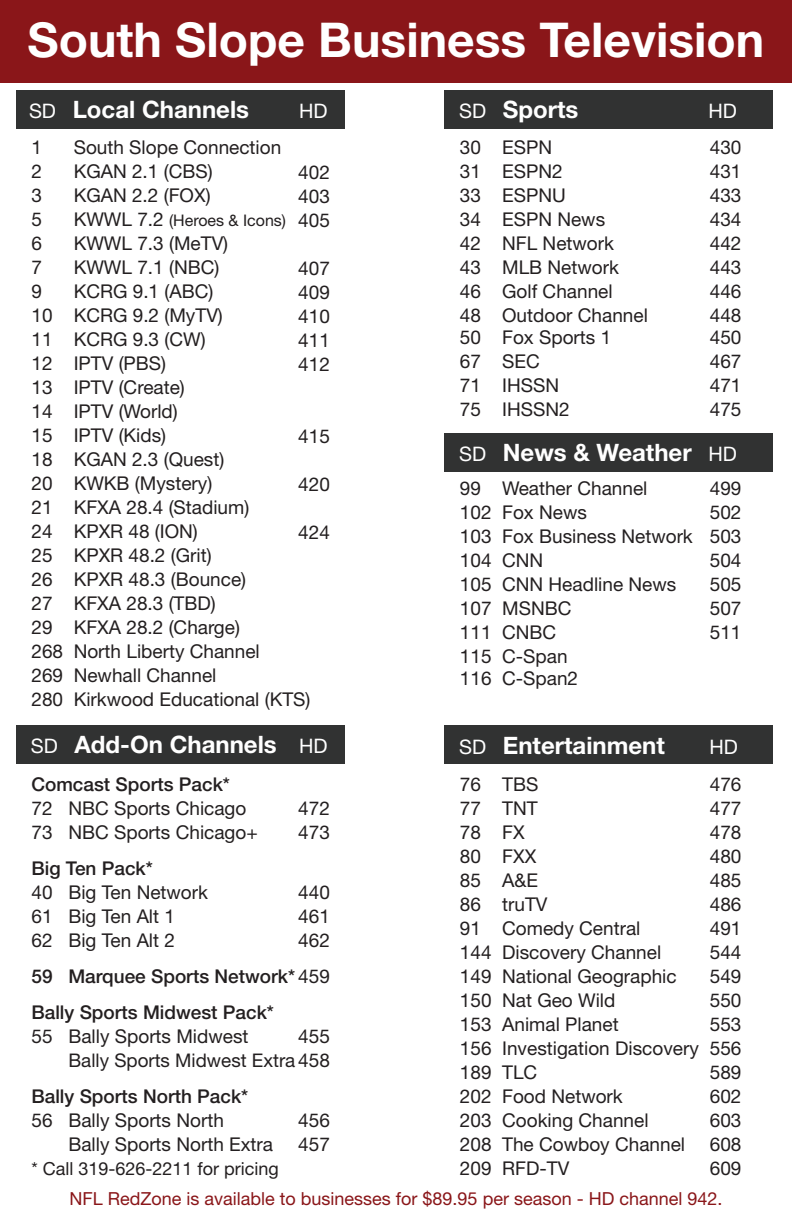
<style>
.page{position:relative;width:792px;height:1224px;background:#fff}
.page>*{position:absolute;margin:0;border:0;box-sizing:border-box;transform-origin:0 0}
.t1{font:700 48px "Helvetica Neue LT Std";color:#fff}
.t2{font:700 24px "Helvetica Neue LT Std";color:#fff}
.t3{font:20px "Helvetica Neue LT Std";color:#fff}
.t4{font:19px/24px "Helvetica Neue LT Std";color:#231f20}
.t5{font:500 19px/36px "Helvetica Neue LT Std";color:#231f20}
.t6{font:18.8px "Helvetica Neue LT Std";color:#231f20}
.t7{font:18px "Helvetica Neue LT Std";color:#8a1619}
.t8{font:18px "Helvetica Neue LT Std";color:#231f20}
.t9{font:16px "Helvetica Neue LT Std";color:#231f20}
.s1{font-weight:400;font-size:20px}
.s2{font-size:19px}
.s3{font-weight:400}
</style>
<div class="page">
<div style="left:0;top:0;width:792px;height:82px;background:#8a1619"></div>
<div style="left:16px;top:91px;width:329px;height:38px;background:#313232"></div>
<div style="left:444px;top:91px;width:329px;height:38px;background:#313232"></div>
<div style="left:444px;top:433px;width:329px;height:39px;background:#313232"></div>
<div style="left:444px;top:726px;width:329px;height:38px;background:#313232"></div>
<div style="left:16px;top:725px;width:328px;height:39px;background:#313232"></div>
<h1 class="t1" style="left:28px;top:10px;width:738px">South Slope Business Television</h1>
<p class="t2" style="left:29px;top:95px;width:222px"><span class="s1">SD</span> Local Channels</p>
<p class="t3" style="left:299px;top:99px;width:30px">HD</p>
<p class="t2" style="left:459px;top:95px;width:121px"><span class="s1">SD</span> Sports</p>
<p class="t3" style="left:708px;top:99px;width:30px">HD</p>
<p class="t4" style="left:31px;top:135px;width:12px">1</p>
<p class="t4" style="left:74px;top:135px;width:209px">South Slope Connection</p>
<p class="t4" style="left:31px;top:159px;width:12px">2</p>
<p class="t4" style="left:74px;top:159px;width:140px">KGAN 2.1 (CBS)</p>
<p class="t4" style="left:31px;top:183px;width:12px">3</p>
<p class="t4" style="left:74px;top:183px;width:138px">KGAN 2.2 (FOX)</p>
<p class="t4" style="left:31px;top:207px;width:12px">5</p>
<p class="t9" style="left:74px;top:211px;width:214px"><span class="s2">KWWL 7.2</span> (Heroes &amp; Icons)</p>
<p class="t4" style="left:31px;top:231px;width:12px">6</p>
<p class="t4" style="left:74px;top:231px;width:156px">KWWL 7.3 (MeTV)</p>
<p class="t4" style="left:31px;top:255px;width:12px">7</p>
<p class="t4" style="left:74px;top:255px;width:147px">KWWL 7.1 (NBC)</p>
<p class="t4" style="left:31px;top:279px;width:12px">9</p>
<p class="t4" style="left:298px;top:160px;width:33px;text-align:justify">402<br>403<br>405</p>
<p class="t4" style="left:298px;top:256px;width:33px;text-align:justify">407<br>409<br>410<br>411<br>412</p>
<p class="t4" style="left:31px;top:279px;width:281px;text-indent:42px">KCRG 9.1 (ABC)<br>10 KCRG 9.2 (MyTV)<br>11 KCRG 9.3 (CW)<br>12 IPTV (PBS)<br>13 IPTV (Create)<br>14 IPTV (World)<br>15 IPTV (Kids)<br>18 KGAN 2.3 (Quest)<br>20 KWKB (Mystery)<br>21 KFXA 28.4 (Stadium)<br>24 KPXR 48 (ION)<br>25 KPXR 48.2 (Grit)<br>26 KPXR 48.3 (Bounce)<br>27 KFXA 28.3 (TBD)<br>29 KFXA 28.2 (Charge)<br>268 North Liberty Channel<br>269 Newhall Channel<br>280 Kirkwood Educational (KTS)</p>
<p class="t4" style="left:298px;top:424px;width:33px">415</p>
<p class="t4" style="left:298px;top:472px;width:33px">420</p>
<p class="t4" style="left:298px;top:520px;width:33px">424</p>
<p class="t4" style="left:460px;top:135px;width:189px">30 ESPN<br>31 ESPN2<br>33 ESPNU<br>34 ESPN News<br>42 NFL Network<br>43 MLB Network<br>46 Golf Channel<br>48 Outdoor Channel</p>
<p class="t4" style="left:460px;top:325px;width:153px">50 Fox Sports 1<br>67 SEC<br>71 IHSSN<br>75 IHSSN2</p>
<p class="t4" style="left:710px;top:135px;width:33px;text-align:justify">430<br>431<br>433<br>434<br>442<br>443<br>446<br>448</p>
<p class="t4" style="left:710px;top:325px;width:33px;text-align:justify">450<br>467<br>471<br>475</p>
<p class="t2" style="left:459px;top:438px;width:279px"><span class="s1">SD</span> News &amp; Weather <span class="s1">HD</span></p>
<p class="t4" style="left:460px;top:476px;width:234px">99 Weather Channel<br>102 Fox News<br>103 Fox Business Network<br>104 CNN<br>105 CNN Headline News<br>107 MSNBC<br>111 CNBC<br>115 C-Span</p>
<p class="t4" style="left:460px;top:666px;width:120px">116 C-Span2</p>
<p class="t4" style="left:710px;top:476px;width:33px;text-align:justify">499<br>502<br>503<br>504<br>505<br>507<br>511</p>
<p class="t2" style="left:31px;top:730px;width:298px"><span class="s1">SD</span> Add-On Channels <span class="s1">HD</span></p>
<p class="t2" style="left:459px;top:730px;width:207px"><span class="s1">SD</span> Entertainment</p>
<p class="t3" style="left:709px;top:734px;width:30px">HD</p>
<p class="t5" style="left:31px;top:766px;width:200px">Comcast Sports Pack*</p>
<p class="t4" style="left:31px;top:796px;width:228px">72 NBC Sports Chicago<br>73 NBC Sports Chicago+</p>
<p class="t5" style="left:31px;top:850px;width:123px">Big Ten Pack*</p>
<p class="t4" style="left:31px;top:880px;width:178px">40 Big Ten Network<br>61 Big Ten Alt 1<br>62 Big Ten Alt 2</p>
<p class="t5" style="left:31px;top:958px;width:300px">59 Marquee Sports Network* <span class="s3">459<br></span>Bally Sports Midwest Pack*</p>
<p class="t4" style="left:31px;top:1024px;width:219px">55 Bally Sports Midwest</p>
<p class="t6" style="left:68px;top:1049px;width:263px">Bally Sports Midwest Extra<span class="s2">458</span></p>
<p class="t5" style="left:31px;top:1078px;width:218px">Bally Sports North Pack*</p>
<p class="t4" style="left:68px;top:1108px;width:206px;text-indent:-37px">56 Bally Sports North<br>Bally Sports North Extra</p>
<p class="t8" style="left:31px;top:1158px;width:249px">* Call 319-626-2211 for pricing</p>
<p class="t4" style="left:298px;top:796px;width:33px">472<br>473</p>
<p class="t4" style="left:298px;top:880px;width:33px;text-align:justify">440<br>461<br>462</p>
<p class="t4" style="left:298px;top:1024px;width:33px">455</p>
<p class="t4" style="left:298px;top:1108px;width:33px">456<br>457</p>
<p class="t4" style="left:460px;top:772px;width:240px">76 TBS<br>77 TNT<br>78 FX<br>80 FXX<br>85 A&amp;E<br>86 truTV<br>91 Comedy Central<br>144 Discovery Channel<br>149 National Geographic<br>150 Nat Geo Wild<br>153 Animal Planet<br>156 Investigation Discovery<br>189 TLC<br>202 Food Network<br>203 Cooking Channel<br>208 The Cowboy Channel<br>209 RFD-TV</p>
<p class="t4" style="left:710px;top:772px;width:33px;text-align:justify">476<br>477<br>478<br>480<br>485<br>486<br>491<br>544<br>549<br>550<br>553<br>556<br>589<br>602<br>603<br>608<br>609</p>
<p class="t7" style="left:70px;top:1188px;width:654px">NFL RedZone is available to businesses for $89.95 per season - HD channel 942.</p>
</div>
